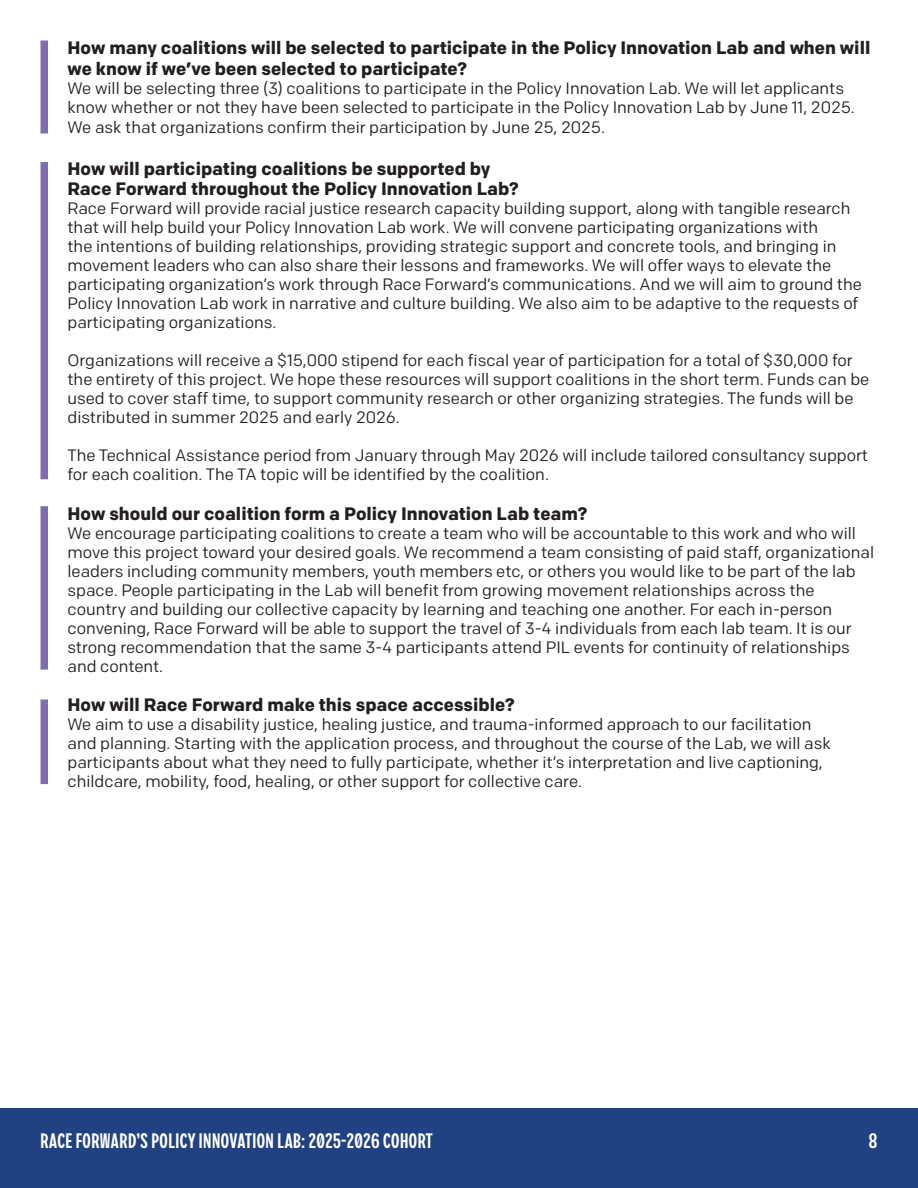
<style>
.page{position:relative;width:918px;height:1188px;background:#fff}
.page>*{position:absolute;margin:0;border:0;box-sizing:border-box;transform-origin:0 0}
.t1{font:600 21px "VTC Tatsuro";letter-spacing:.025em;color:#fff}
.Sub_Headline{font:700 18px/20.7px "Colfax";color:#231f20}
.Body_Copy{font:700 18px/20.7px "Colfax";color:#231f20}
.Body_Copy-2{font:16.5px/18.9px "Colfax";color:#231f20}
</style>
<div class="page">
<div style="left:0;top:1108px;width:918px;height:80px;background:#204182"></div>
<div style="left:40px;top:40px;width:8px;height:94px;background:#7f6db2"></div>
<div style="left:40px;top:162px;width:8px;height:317px;background:#7f6db2"></div>
<div style="left:40px;top:506px;width:8px;height:164px;background:#7f6db2"></div>
<div style="left:40px;top:699px;width:8px;height:85px;background:#7f6db2"></div>
<p class="Sub_Headline" style="left:68px;top:37px;width:804px">How many coalitions will be selected to participate in the Policy Innovation Lab and when will we know if we’ve been selected to participate?</p>
<p class="Body_Copy-2" style="left:68px;top:78px;width:789px">We will be selecting three (3) coalitions to participate in the Policy Innovation Lab. We will let applicants know whether or not they have been selected to participate in the Policy Innovation Lab by June 11, 2025.</p>
<p class="Body_Copy-2" style="left:68px;top:118px;width:539px">We ask that organizations confirm their participation by June 25, 2025.</p>
<p class="Body_Copy" style="left:68px;top:158px;width:453px">How will participating coalitions be supported by<br>Race Forward throughout the Policy Innovation Lab?</p>
<p class="Body_Copy-2" style="left:68px;top:199px;width:796px">Race Forward will provide racial justice research capacity building support, along with tangible research that will help build your Policy Innovation Lab work. We will convene participating organizations with<br>the intentions of building relationships, providing strategic support and concrete tools, and bringing in movement leaders who can also share their lessons and frameworks. We will offer ways to elevate the participating organization’s work through Race Forward’s communications. And we will aim to ground the Policy Innovation Lab work in narrative and culture building. We also aim to be adaptive to the requests of participating organizations.</p>
<p class="Body_Copy-2" style="left:68px;top:351px;width:803px">Organizations will receive a $15,000 stipend for each fiscal year of participation for a total of $30,000 for the entirety of this project. We hope these resources will support coalitions in the short term. Funds can be used to cover staff time, to support community research or other organizing strategies. The funds will be distributed in summer 2025 and early 2026.</p>
<p class="Body_Copy-2" style="left:68px;top:446px;width:802px">The Technical Assistance period from January through May 2026 will include tailored consultancy support for each coalition. The TA topic will be identified by the coalition.</p>
<p class="Sub_Headline" style="left:68px;top:503px;width:522px">How should our coalition form a Policy Innovation Lab team?</p>
<p class="Body_Copy-2" style="left:68px;top:523px;width:808px">We encourage participating coalitions to create a team who will be accountable to this work and who will move this project toward your desired goals. We recommend a team consisting of paid staff, organizational leaders including community members, youth members etc, or others you would like to be part of the lab space. People participating in the Lab will benefit from growing movement relationships across the country and building our collective capacity by learning and teaching one another. For each in-person convening, Race Forward will be able to support the travel of 3-4 individuals from each lab team. It is our strong recommendation that the same 3-4 participants attend PIL events for continuity of relationships and content.</p>
<p class="Sub_Headline" style="left:68px;top:694px;width:449px">How will Race Forward make this space accessible?</p>
<p class="Body_Copy-2" style="left:68px;top:715px;width:765px">We aim to use a disability justice, healing justice, and trauma-informed approach to our facilitation and planning. Starting with the application process, and throughout the course of the Lab, we will ask participants about what they need to fully participate, whether it’s interpretation and live captioning, childcare, mobility, food, healing, or other support for collective care.</p>
<p class="t1" style="left:40px;top:1124px;width:394px">RACE FORWARD’S POLICY INNOVATION LAB: 2025-2026 COHORT</p>
<p class="t1" style="left:869px;top:1124px;width:10px">8</p>
</div>
